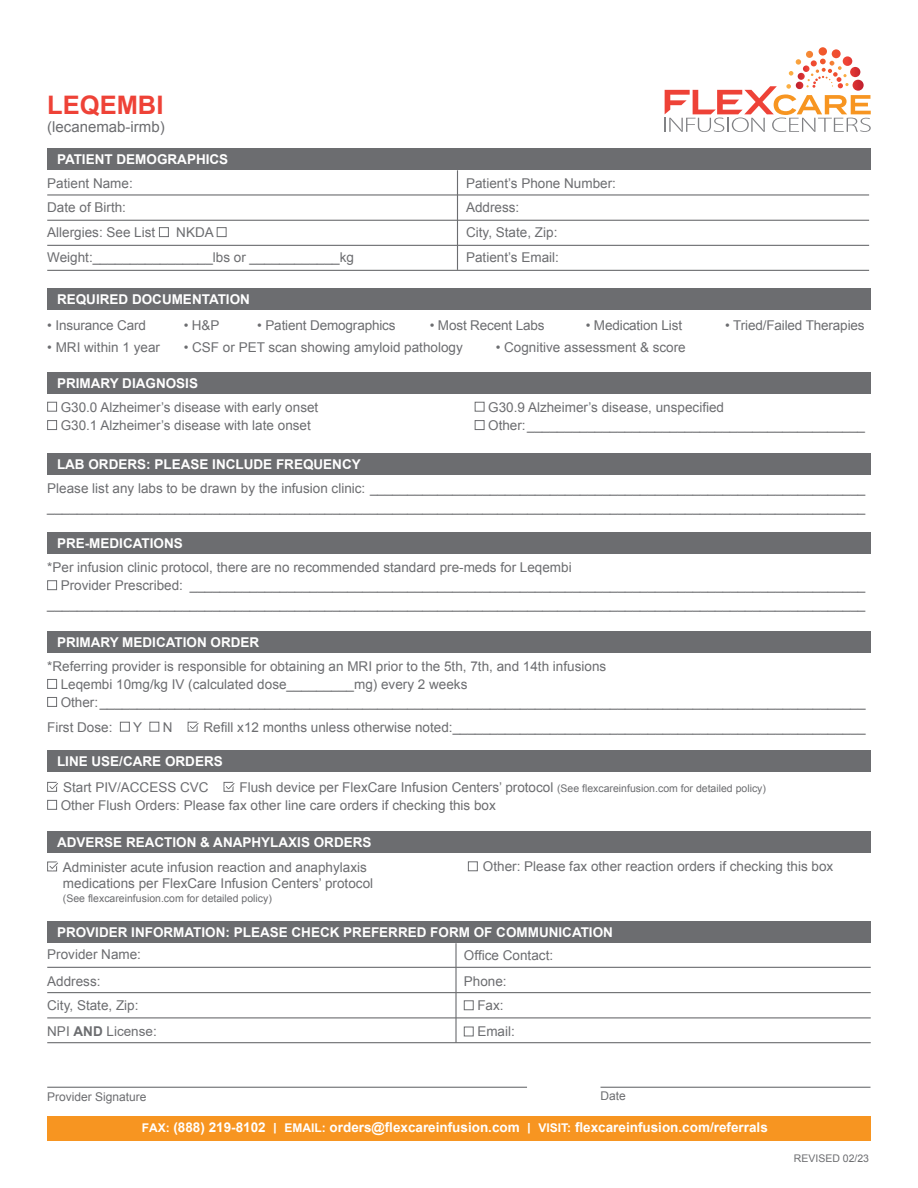
<style>
.page{position:relative;width:918px;height:1188px;background:#fff}
.page>*{position:absolute;margin:0;border:0;box-sizing:border-box;transform-origin:0 0}
.t1{font:700 25.5px "Arial";color:#ee4237}
.t2{font:15px "Arial";color:#6c6d70}
.t3{font:13.5px/16.2px "Arial";color:#6c6d70}
.t4{font:700 13.5px "Arial";color:#fff}
.t5{font:12px "Arial";color:#6c6d70}
.t6{font:10.5px "Arial";color:#6c6d70}
.s1{font-size:10.5px}
.s2{font-weight:700}
.s3{font-size:12px}
.s4{font-size:11.25px}
</style>
<div class="page">
<div style="left:47px;top:372px;width:824px;height:22px;background:#6c6d70"></div>
<div style="left:47px;top:402px;width:10px;height:10px;border:1px solid #6c6d70"></div>
<div style="left:47px;top:420px;width:10px;height:10px;border:1px solid #6c6d70"></div>
<div style="left:475px;top:402px;width:9px;height:10px;border:1px solid #6c6d70"></div>
<div style="left:475px;top:420px;width:9px;height:10px;border:1px solid #6c6d70"></div>
<div style="left:47px;top:631px;width:824px;height:22px;background:#6c6d70"></div>
<div style="left:47px;top:679px;width:10px;height:10px;border:1px solid #6c6d70"></div>
<div style="left:47px;top:697px;width:10px;height:10px;border:1px solid #6c6d70"></div>
<div style="left:120px;top:722px;width:10px;height:10px;border:1px solid #6c6d70"></div>
<div style="left:149px;top:722px;width:10px;height:10px;border:1px solid #6c6d70"></div>
<div style="left:188px;top:722px;width:9px;height:10px;border:1px solid #6c6d70"></div>
<svg style="left:188px;top:721px;width:11px;height:10px"></svg>
<div style="left:47px;top:532px;width:824px;height:22px;background:#6c6d70"></div>
<div style="left:47px;top:580px;width:10px;height:10px;border:1px solid #6c6d70"></div>
<div style="left:47px;top:750px;width:824px;height:22px;background:#6c6d70"></div>
<div style="left:47px;top:782px;width:10px;height:10px;border:1px solid #6c6d70"></div>
<svg style="left:48px;top:781px;width:10px;height:10px"></svg>
<div style="left:224px;top:782px;width:9px;height:10px;border:1px solid #6c6d70"></div>
<svg style="left:224px;top:781px;width:11px;height:10px"></svg>
<div style="left:47px;top:800px;width:10px;height:10px;border:1px solid #6c6d70"></div>
<div style="left:47px;top:831px;width:824px;height:22px;background:#6c6d70"></div>
<div style="left:47px;top:862px;width:10px;height:9px;border:1px solid #6c6d70"></div>
<svg style="left:48px;top:861px;width:10px;height:9px"></svg>
<div style="left:468px;top:861px;width:10px;height:10px;border:1px solid #6c6d70"></div>
<div style="left:47px;top:453px;width:824px;height:22px;background:#6c6d70"></div>
<hr style="left:47px;top:1087px;width:480px;height:1px;background:#6c6d70">
<div style="left:47px;top:921px;width:824px;height:22px;background:#6c6d70"></div>
<hr style="left:47px;top:1042px;width:824px;height:1px;background:#6c6d70">
<hr style="left:47px;top:967px;width:824px;height:1px;background:#6c6d70">
<hr style="left:47px;top:1017px;width:824px;height:1px;background:#6c6d70">
<hr style="left:47px;top:992px;width:824px;height:1px;background:#6c6d70">
<div style="left:464px;top:1000px;width:10px;height:10px;border:1px solid #6c6d70"></div>
<div style="left:464px;top:1027px;width:10px;height:9px;border:1px solid #6c6d70"></div>
<hr style="left:455px;top:943px;width:2px;height:100px;background:#6c6d70">
<hr style="left:601px;top:1087px;width:270px;height:1px;background:#6c6d70">
<div style="left:47px;top:148px;width:824px;height:22px;background:#6c6d70"></div>
<hr style="left:47px;top:194px;width:822px;height:2px;background:#6c6d70">
<hr style="left:47px;top:220px;width:822px;height:1px;background:#6c6d70">
<hr style="left:47px;top:245px;width:822px;height:1px;background:#6c6d70">
<hr style="left:47px;top:270px;width:822px;height:1px;background:#6c6d70">
<div style="left:159px;top:227px;width:10px;height:10px;border:1px solid #6c6d70"></div>
<div style="left:217px;top:227px;width:10px;height:10px;border:1px solid #6c6d70"></div>
<hr style="left:457px;top:170px;width:1px;height:100px;background:#6c6d70">
<div style="left:47px;top:288px;width:824px;height:22px;background:#6c6d70"></div>
<svg style="left:665px;top:47px;width:206px;height:85px"></svg>
<div style="left:47px;top:1116px;width:824px;height:25px;background:#f79521"></div>
<p class="t1" style="left:47px;top:88px;width:118px">LEQEMBI</p>
<p class="t2" style="left:47px;top:117px;width:119px">(lecanemab-irmb)</p>
<p class="t4" style="left:57px;top:151px;width:173px">PATIENT DEMOGRAPHICS</p>
<p class="t3" style="left:47px;top:175px;width:87px">Patient Name:</p>
<p class="t3" style="left:466px;top:175px;width:151px">Patient’s Phone Number:</p>
<p class="t3" style="left:47px;top:200px;width:80px">Date of Birth:</p>
<p class="t3" style="left:466px;top:200px;width:55px">Address:</p>
<p class="t3" style="left:466px;top:224px;width:93px">City, State, Zip:</p>
<p class="t3" style="left:47px;top:249px;width:308px">Weight:________________lbs or ____________kg</p>
<p class="t3" style="left:47px;top:224px;width:110px">Allergies: See List</p>
<p class="t3" style="left:176px;top:224px;width:39px">NKDA</p>
<p class="t3" style="left:466px;top:249px;width:94px">Patient’s Email:</p>
<p class="t4" style="left:57px;top:290px;width:194px">REQUIRED DOCUMENTATION</p>
<p class="t3" style="left:47px;top:317px;width:100px">• Insurance Card</p>
<p class="t3" style="left:184px;top:317px;width:37px">• H&amp;P</p>
<p class="t3" style="left:257px;top:317px;width:140px">• Patient Demographics</p>
<p class="t3" style="left:430px;top:317px;width:116px">• Most Recent Labs</p>
<p class="t3" style="left:586px;top:317px;width:98px">• Medication List</p>
<p class="t3" style="left:725px;top:317px;width:141px">• Tried/Failed Therapies</p>
<p class="t3" style="left:47px;top:339px;width:114px">• MRI within 1 year</p>
<p class="t3" style="left:184px;top:339px;width:281px">• CSF or PET scan showing amyloid pathology</p>
<p class="t3" style="left:496px;top:339px;width:192px">• Cognitive assessment &amp; score</p>
<p class="t4" style="left:57px;top:374px;width:143px">PRIMARY DIAGNOSIS</p>
<p class="t3" style="left:61px;top:399px;width:259px">G30.0 Alzheimer’s disease with early onset</p>
<p class="t3" style="left:61px;top:417px;width:252px">G30.1 Alzheimer’s disease with late onset</p>
<p class="t3" style="left:488px;top:399px;width:237px">G30.9 Alzheimer’s disease, unspecified</p>
<p class="t3" style="left:488px;top:417px;width:378px">Other:_____________________________________________</p>
<p class="t4" style="left:57px;top:455px;width:305px">LAB ORDERS: PLEASE INCLUDE FREQUENCY</p>
<p class="t3" style="left:47px;top:480px;width:820px">Please list any labs to be drawn by the infusion clinic: __________________________________________________________________</p>
<p class="t3" style="left:47px;top:500px;width:820px">_____________________________________________________________________________________________________________</p>
<p class="t4" style="left:57px;top:534px;width:127px">PRE-MEDICATIONS</p>
<p class="t3" style="left:47px;top:559px;width:526px">*Per infusion clinic protocol, there are no recommended standard pre-meds for Leqembi</p>
<p class="t3" style="left:61px;top:577px;width:806px">Provider Prescribed: __________________________________________________________________________________________</p>
<p class="t3" style="left:47px;top:597px;width:820px">_____________________________________________________________________________________________________________</p>
<p class="t4" style="left:57px;top:633px;width:204px">PRIMARY MEDICATION ORDER</p>
<p class="t3" style="left:47px;top:658px;width:561px">*Referring provider is responsible for obtaining an MRI prior to the 5th, 7th, and 14th infusions</p>
<p class="t3" style="left:61px;top:676px;width:408px">Leqembi 10mg/kg IV (calculated dose_________mg) every 2 weeks</p>
<p class="t3" style="left:61px;top:694px;width:806px">Other:______________________________________________________________________________________________________</p>
<p class="t3" style="left:47px;top:719px;width:67px">First Dose:</p>
<p class="t3" style="left:133px;top:719px;width:11px">Y</p>
<p class="t3" style="left:163px;top:719px;width:11px">N</p>
<p class="t3" style="left:204px;top:719px;width:663px">Refill x12 months unless otherwise noted:_______________________________________________________</p>
<p class="t4" style="left:57px;top:753px;width:167px">LINE USE/CARE ORDERS</p>
<p class="t3" style="left:63px;top:779px;width:147px">Start PIV/ACCESS CVC</p>
<p class="t3" style="left:239px;top:779px;width:528px">Flush device per FlexCare Infusion Centers’ protocol <span class="s1">(See flexcareinfusion.com for detailed policy)</span></p>
<p class="t3" style="left:61px;top:797px;width:437px">Other Flush Orders: Please fax other line care orders if checking this box</p>
<p class="t4" style="left:57px;top:834px;width:316px">ADVERSE REACTION &amp; ANAPHYLAXIS ORDERS</p>
<p class="t3" style="left:63px;top:859px;width:312px">Administer acute infusion reaction and anaphylaxis medications per FlexCare Infusion Centers’ protocol</p>
<p class="t6" style="left:63px;top:891px;width:210px">(See flexcareinfusion.com for detailed policy)</p>
<p class="t3" style="left:483px;top:858px;width:352px">Other: Please fax other reaction orders if checking this box</p>
<p class="t4" style="left:57px;top:923px;width:558px">PROVIDER INFORMATION: PLEASE CHECK PREFERRED FORM OF COMMUNICATION</p>
<p class="t3" style="left:47px;top:946px;width:95px">Provider Name:</p>
<p class="t3" style="left:464px;top:947px;width:91px">Office Contact:</p>
<p class="t3" style="left:47px;top:973px;width:55px">Address:</p>
<p class="t3" style="left:464px;top:974px;width:44px">Phone:</p>
<p class="t3" style="left:477px;top:997px;width:28px">Fax:</p>
<p class="t3" style="left:477px;top:1024px;width:39px">Email:</p>
<p class="t3" style="left:47px;top:997px;width:93px">City, State, Zip:</p>
<p class="t3" style="left:47px;top:1023px;width:111px">NPI <span class="s2">AND</span> License:</p>
<p class="t5" style="left:47px;top:1089px;width:101px">Provider Signature</p>
<p class="t5" style="left:601px;top:1088px;width:27px">Date</p>
<p class="t4" style="left:142px;top:1119px;width:628px"><span class="s3">FAX:</span> (888) 219-8102 <span class="s4">|</span> <span class="s3">EMAIL:</span> orders@flexcareinfusion.com <span class="s4">|</span> <span class="s3">VISIT:</span> flexcareinfusion.com/referrals</p>
<p class="t6" style="left:794px;top:1151px;width:77px">REVISED 02/23</p>
</div>
